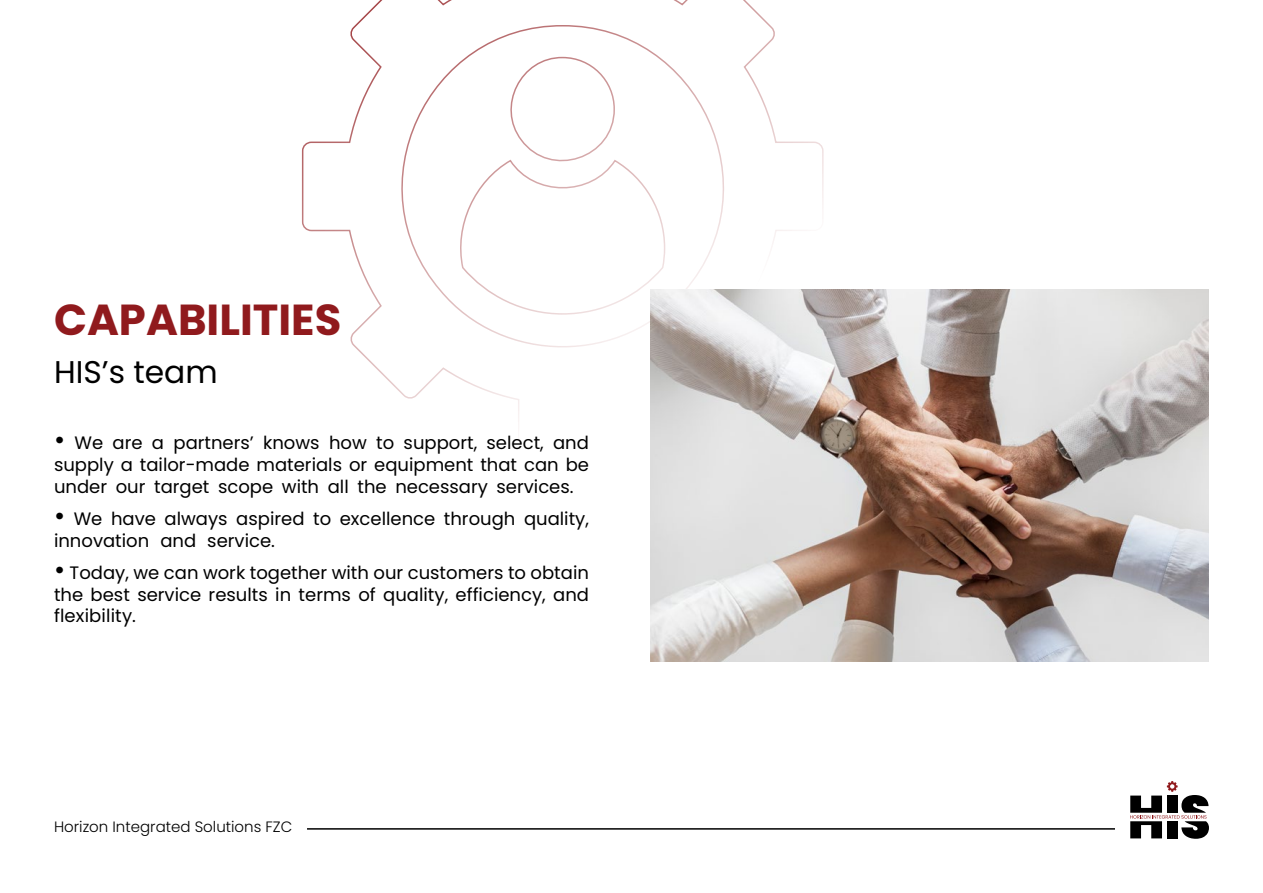
<style>
.page{position:relative;width:1263px;height:893px;background:#fff}
.page>*{position:absolute;margin:0;border:0;box-sizing:border-box;transform-origin:0 0}
.t1{font:700 43.35px "Poppins";color:#901a1d}
.t2{font:31.35px "Poppins";color:#000}
.t3{font:18px/21.6px "Poppins";color:#000;text-align:justify}
.t4{font:300 15px "Poppins";color:#000}
.s1{font-size:27px}
</style>
<div class="page">
<hr style="left:307px;top:828px;width:808px;height:2px;background:#000">
<svg style="left:1130px;top:781px;width:79px;height:58px"></svg>
<svg style="left:301px;top:0;width:523px;height:448px"></svg>
<img style="left:651px;top:289px;width:558px;height:372px">
<h1 class="t1" style="left:54px;top:294px;width:289px">CAPABILITIES</h1>
<h2 class="t2" style="left:54px;top:353px;width:165px">HIS’s team</h2>
<p class="t3" style="left:54px;top:432px;width:536px"><span class="s1">•</span> We are a partners’ knows how to support, select, and supply a tailor-made materials or equipment that can be under our target scope with all the necessary services.</p>
<p class="t3" style="left:54px;top:508px;width:536px"><span class="s1">•</span> We have always aspired to excellence through quality, innovation and service.</p>
<p class="t3" style="left:54px;top:562px;width:536px"><span class="s1">•</span> Today, we can work together with our customers to obtain the best service results in terms of quality, efficiency, and flexibility.</p>
<p class="t4" style="left:54px;top:818px;width:240px">Horizon Integrated Solutions FZC</p>
</div>
